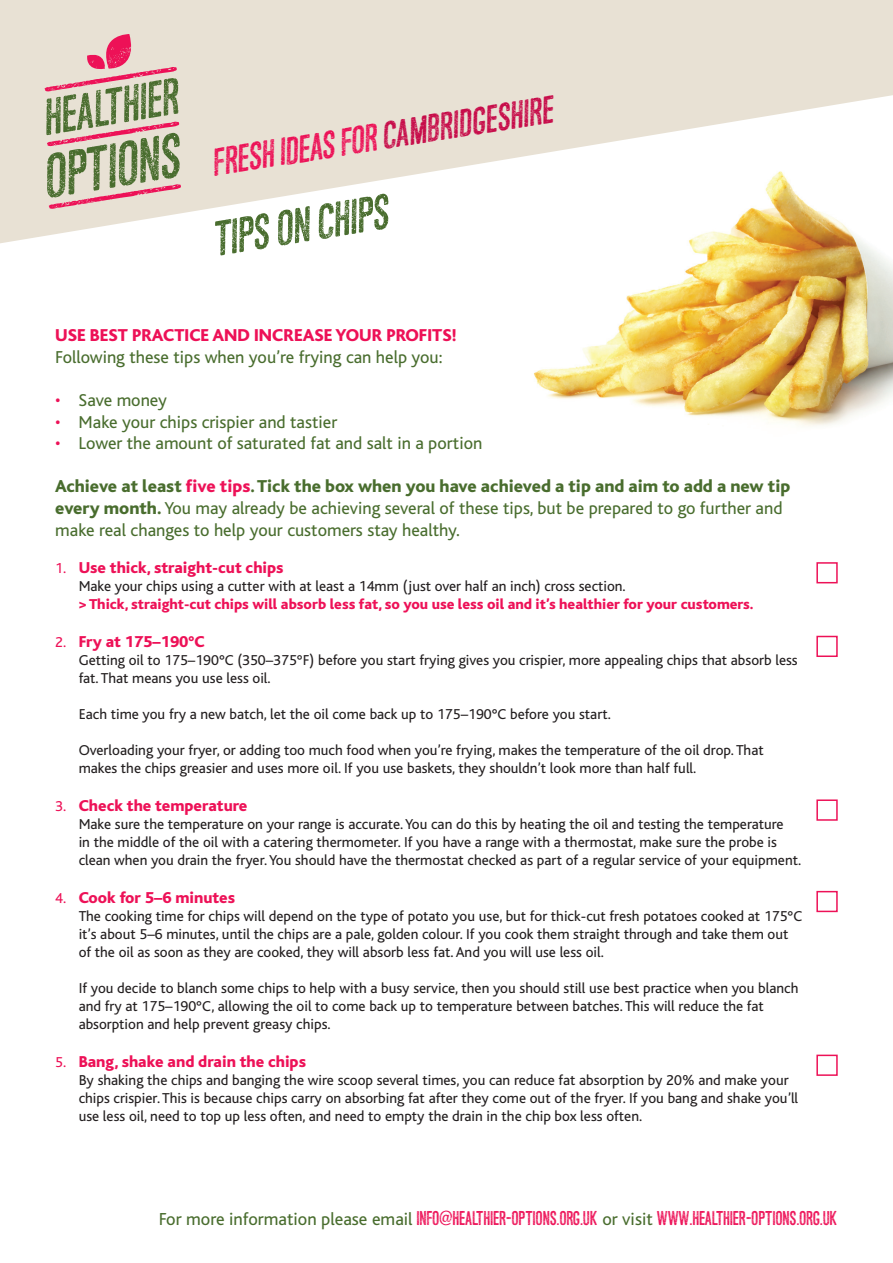
<style>
.page{position:relative;width:893px;height:1263px;background:#fff}
.page>*{position:absolute;margin:0;border:0;box-sizing:border-box;transform-origin:0 0}
.t1{font:italic 44.55px "Asfalto";color:#496d2e}
.t2{font:italic 34.95px "Asfalto";color:#c70b49}
.t3{font:18.15px "Asfalto";color:#ed1157}
.t4{font:18px/21.6px "Bliss";color:#496d2e}
.t5{font:800 18px "Bliss";color:#ed1157}
.t6{font:800 16.5px "Bliss";color:#ed1157}
.t7{font:15px/18px "Bliss";color:#231f20}
.t8{font:800 15px "Bliss";color:#ed1157}
.s1{color:#ed1157}
.s2{font-weight:800}
.s3{font-weight:800;color:#ed1157}
.s4{font-weight:400;font-size:15px}
.s5{font-family:"Bliss";color:#496d2e}
</style>
<div class="page">
<img style="left:534px;top:243px;width:359px;height:183px">
<svg style="left:0;top:0;width:893px;height:243px;fill:#e8e1d4"></svg>
<svg style="left:45px;top:34px;width:136px;height:175px"></svg>
<div style="left:816px;top:562px;width:22px;height:21px;border:2px solid #ed1157"></div>
<div style="left:816px;top:636px;width:22px;height:21px;border:2px solid #ed1157"></div>
<div style="left:816px;top:799px;width:22px;height:22px;border:2px solid #ed1157"></div>
<div style="left:816px;top:1054px;width:22px;height:22px;border:2px solid #ed1157"></div>
<div style="left:816px;top:891px;width:22px;height:21px;border:2px solid #ed1157"></div>
<p class="t2" style="left:209px;top:142px;width:346px;rotate:-9deg"><span class="s1">fresh ideas for</span> cambridgeshire</p>
<p class="t1" style="left:208px;top:212px;width:180px;rotate:-9deg">Tips on Chips</p>
<p class="t5" style="left:55px;top:326px;width:403px">USE BEST PRACTICE AND INCREASE YOUR PROFITS!</p>
<p class="t4" style="left:55px;top:346px;width:389px">Following these tips when you’re frying can help you:</p>
<p class="t4" style="left:55px;top:390px;width:113px"><span class="s1">•</span> Save money</p>
<p class="t4" style="left:55px;top:411px;width:283px"><span class="s1">•</span> Make your chips crispier and tastier</p>
<p class="t4" style="left:55px;top:433px;width:429px"><span class="s1">•</span> Lower the amount of saturated fat and salt in a portion</p>
<p class="t4" style="left:55px;top:476px;width:737px"><span class="s2">Achieve at least</span> <span class="s3">five tips</span><span class="s2">. Tick the box when you have achieved a tip and aim to add a new tip every month.</span> You may already be achieving several of these tips, but be prepared to go further and make real changes to help your customers stay healthy.</p>
<p class="t6" style="left:55px;top:559px;width:230px"><span class="s4">1.</span> Use thick, straight-cut chips</p>
<p class="t7" style="left:79px;top:578px;width:549px">Make your chips using a cutter with at least a 14mm (just over half an inch) cross section.</p>
<p class="t8" style="left:79px;top:597px;width:677px">&gt; Thick, straight-cut chips will absorb less fat, so you use less oil and it’s healthier for your customers.</p>
<p class="t6" style="left:55px;top:633px;width:151px"><span class="s4">2.</span> Fry at 175–190°C</p>
<p class="t7" style="left:79px;top:652px;width:721px">Getting oil to 175–190°C (350–375°F) before you start frying gives you crispier, more appealing chips that absorb less fat. That means you use less oil.</p>
<p class="t7" style="left:79px;top:706px;width:534px">Each time you fry a new batch, let the oil come back up to 175–190°C before you start.</p>
<p class="t7" style="left:79px;top:742px;width:687px">Overloading your fryer, or adding too much food when you’re frying, makes the temperature of the oil drop. That makes the chips greasier and uses more oil. If you use baskets, they shouldn’t look more than half full.</p>
<p class="t6" style="left:55px;top:797px;width:194px"><span class="s4">3.</span> Check the temperature</p>
<p class="t7" style="left:79px;top:815px;width:724px">Make sure the temperature on your range is accurate. You can do this by heating the oil and testing the temperature<br>in the middle of the oil with a catering thermometer. If you have a range with a thermostat, make sure the probe is clean when you drain the fryer. You should have the thermostat checked as part of a regular service of your equipment.</p>
<p class="t6" style="left:55px;top:889px;width:181px"><span class="s4">4.</span> Cook for 5–6 minutes</p>
<p class="t7" style="left:79px;top:907px;width:725px">The cooking time for chips will depend on the type of potato you use, but for thick-cut fresh potatoes cooked at 175°C it’s about 5–6 minutes, until the chips are a pale, golden colour. If you cook them straight through and take them out of the oil as soon as they are cooked, they will absorb less fat. And you will use less oil.</p>
<p class="t7" style="left:79px;top:979px;width:721px">If you decide to blanch some chips to help with a busy service, then you should still use best practice when you blanch and fry at 175–190°C, allowing the oil to come back up to temperature between batches. This will reduce the fat absorption and help prevent greasy chips.</p>
<p class="t6" style="left:55px;top:1053px;width:252px"><span class="s4">5.</span> Bang, shake and drain the chips</p>
<p class="t7" style="left:79px;top:1071px;width:721px">By shaking the chips and banging the wire scoop several times, you can reduce fat absorption by 20% and make your chips crispier. This is because chips carry on absorbing fat after they come out of the fryer. If you bang and shake you’ll use less oil, need to top up less often, and need to empty the drain in the chip box less often.</p>
<p class="t3" style="left:159px;top:1207px;width:680px"><span class="s5">For more information please email</span> INFO@HEALTHIER-OPTIONS.ORG.UK <span class="s5">or visit</span> WWW.HEALTHIER-OPTIONS.ORG.UK</p>
</div>
